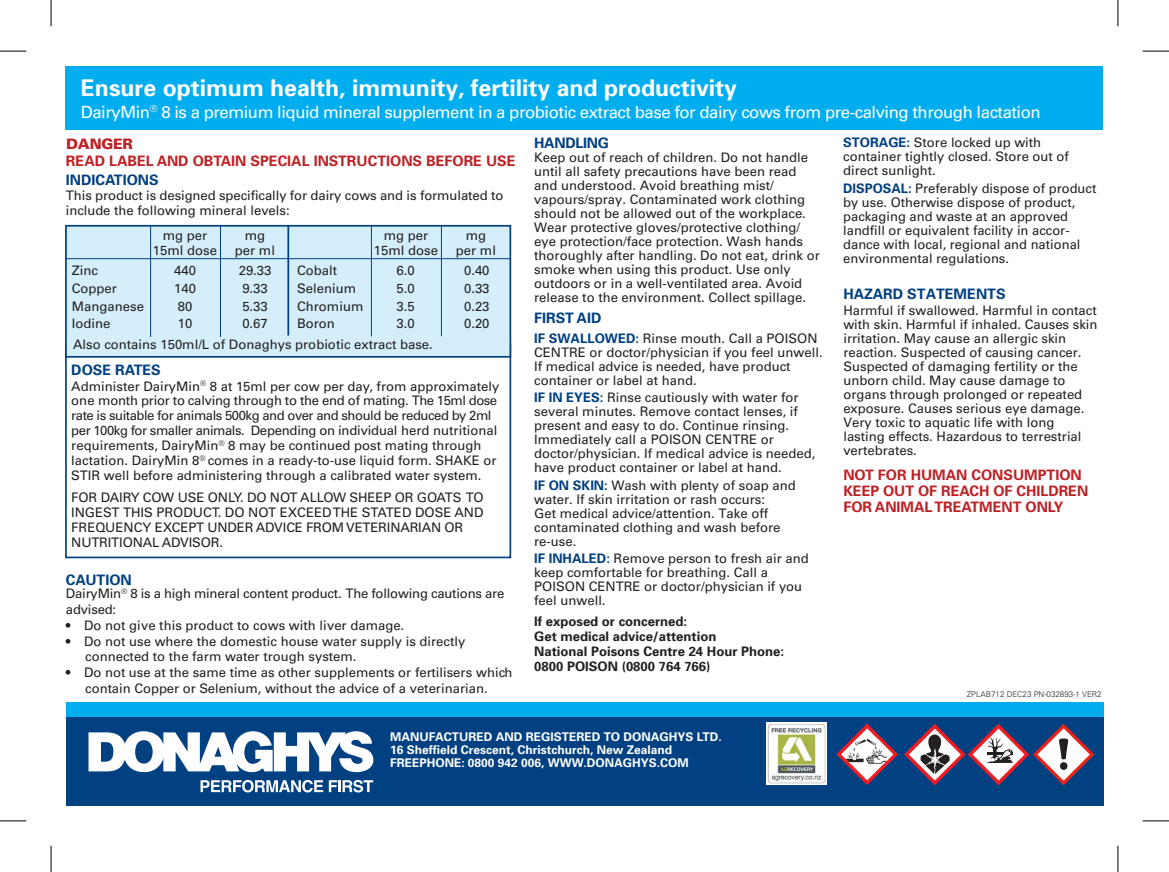
<style>
.page{position:relative;width:1169px;height:872px;background:#fff}
.page>*{position:absolute;margin:0;border:0;box-sizing:border-box;transform-origin:0 0}
.t1{font:700 23.1px "Univers";color:#fff}
.t2{font:16.8px "Univers";letter-spacing:-.03em;color:#fff}
.t3{font:700 14.35px/16.1px "Univers";color:#be2125}
.t4{font:700 14.35px "Univers";color:#014081}
.t5{font:700 14.35px "Univers";letter-spacing:-.02em;color:#014081}
.t6{font:900 14.35px "Univers";letter-spacing:-.02em;color:#be2125}
.t7{font:13.12px/14px "Univers";color:#231f20}
.t8{font:700 13.12px/14.9px "Univers";color:#231f20}
.t9{font:700 11.9px/12.8px "Univers";color:#fff}
.t10{font:300 8.05px "Univers";color:#231f20}
.s1{font-weight:700;color:#014081}
</style>
<div class="page">
<div style="left:66px;top:66px;width:1037px;height:64px;background:#00aeef"></div>
<div style="left:66px;top:715px;width:1037px;height:90px;background:#014081"></div>
<div style="left:66px;top:701px;width:1037px;height:15px;background:#00aeef"></div>
<svg style="left:88px;top:731px;width:285px;height:40px"></svg>
<svg style="left:200px;top:779px;width:123px;height:13px"></svg>
<svg style="left:329px;top:779px;width:44px;height:13px"></svg>
<svg style="left:836px;top:723px;width:62px;height:61px"></svg>
<img style="left:841px;top:738px;width:51px;height:25px">
<div style="left:65px;top:342px;width:446px;height:216px;border:2px solid #014081"></div>
<div style="left:66px;top:226px;width:444px;height:130px;background:#d4effb"></div>
<div style="left:65px;top:225px;width:446px;height:132px;border:2px solid #014081"></div>
<hr style="left:66px;top:258px;width:444px;height:1px;background:#014081">
<hr style="left:220px;top:226px;width:1px;height:111px;background:#014081">
<hr style="left:150px;top:226px;width:1px;height:111px;background:#014081">
<hr style="left:287px;top:226px;width:2px;height:109px;background:#014081">
<img style="left:766px;top:722px;width:61px;height:62px">
<svg style="left:904px;top:723px;width:190px;height:61px"></svg>
<svg style="left:1060px;top:761px;width:7px;height:8px"></svg>
<hr style="left:371px;top:225px;width:1px;height:111px;background:#014081">
<hr style="left:441px;top:225px;width:1px;height:111px;background:#014081">
<svg style="left:0;top:51px;width:26px;height:1px"></svg>
<svg style="left:1142px;top:51px;width:27px;height:1px"></svg>
<svg style="left:0;top:820px;width:26px;height:1px"></svg>
<svg style="left:1142px;top:820px;width:27px;height:1px"></svg>
<svg style="left:51px;top:0;width:1px;height:26px"></svg>
<svg style="left:51px;top:845px;width:1px;height:26px"></svg>
<svg style="left:1117px;top:0;width:1px;height:26px"></svg>
<svg style="left:1117px;top:845px;width:1px;height:26px"></svg>
<h1 class="t1" style="left:81px;top:73px;width:657px">Ensure optimum health, immunity, fertility and productivity</h1>
<p class="t2" style="left:81px;top:102px;width:961px">DairyMin<sup>®</sup> 8 is a premium liquid mineral supplement in a probiotic extract base for dairy cows from pre-calving through lactation</p>
<p class="t6" style="left:66px;top:135px;width:68px">DANGER</p>
<p class="t3" style="left:66px;top:152px;width:451px">READ LABEL AND OBTAIN SPECIAL INSTRUCTIONS BEFORE USE</p>
<p class="t4" style="left:66px;top:171px;width:94px">INDICATIONS</p>
<p class="t7" style="left:66px;top:188px;width:439px;line-height:14.9px">This product is designed specifically for dairy cows and is formulated to include the following mineral levels:</p>
<p class="t7" style="left:153px;top:228px;width:66px;line-height:14.9px;text-align:center">mg per<br>15ml dose</p>
<p class="t7" style="left:235px;top:228px;width:42px;line-height:14.9px;text-align:center">mg per ml</p>
<p class="t7" style="left:374px;top:227px;width:66px;line-height:14.9px;text-align:center">mg per<br>15ml dose</p>
<p class="t7" style="left:456px;top:227px;width:42px;line-height:14.9px;text-align:center">mg per ml</p>
<p class="t7" style="left:72px;top:263px;width:28px">Zinc</p>
<p class="t7" style="left:174px;top:263px;width:23px">440</p>
<p class="t7" style="left:239px;top:263px;width:34px">29.33</p>
<p class="t7" style="left:297px;top:263px;width:42px">Cobalt</p>
<p class="t7" style="left:396px;top:263px;width:20px">6.0</p>
<p class="t7" style="left:464px;top:263px;width:27px">0.40</p>
<p class="t7" style="left:72px;top:281px;width:47px">Copper</p>
<p class="t7" style="left:174px;top:281px;width:23px">140</p>
<p class="t7" style="left:242px;top:281px;width:27px">9.33</p>
<p class="t7" style="left:297px;top:281px;width:60px">Selenium</p>
<p class="t7" style="left:396px;top:281px;width:20px">5.0</p>
<p class="t7" style="left:464px;top:281px;width:27px">0.33</p>
<p class="t7" style="left:72px;top:299px;width:74px">Manganese</p>
<p class="t7" style="left:178px;top:299px;width:16px">80</p>
<p class="t7" style="left:242px;top:299px;width:27px">5.33</p>
<p class="t7" style="left:297px;top:299px;width:68px">Chromium</p>
<p class="t7" style="left:396px;top:299px;width:20px">3.5</p>
<p class="t7" style="left:464px;top:299px;width:27px">0.23</p>
<p class="t7" style="left:72px;top:316px;width:40px">Iodine</p>
<p class="t7" style="left:178px;top:316px;width:16px">10</p>
<p class="t7" style="left:242px;top:316px;width:27px">0.67</p>
<p class="t7" style="left:297px;top:316px;width:39px">Boron</p>
<p class="t7" style="left:396px;top:316px;width:20px">3.0</p>
<p class="t7" style="left:464px;top:316px;width:27px">0.20</p>
<p class="t7" style="left:73px;top:337px;width:361px">Also contains 150ml/L of Donaghys probiotic extract base.</p>
<p class="t4" style="left:71px;top:361px;width:91px">DOSE RATES</p>
<p class="t7" style="left:71px;top:378px;width:430px;line-height:14.9px">Administer DairyMin<sup>®</sup> 8 at 15ml per cow per day, from approximately one month prior to calving through to the end of mating. The 15ml dose rate is suitable for animals 500kg and over and should be reduced by 2ml per 100kg for smaller animals. Depending on individual herd nutritional requirements, DairyMin<sup>®</sup> 8 may be continued post mating through lactation. DairyMin 8<sup>®</sup> comes in a ready-to-use liquid form. SHAKE or STIR well before administering through a calibrated water system.</p>
<p class="t7" style="left:71px;top:489px;width:414px;line-height:14.9px">FOR DAIRY COW USE ONLY. DO NOT ALLOW SHEEP OR GOATS TO INGEST THIS PRODUCT. DO NOT EXCEEDTHE STATED DOSE AND FREQUENCY EXCEPT UNDER ADVICE FROMVETERINARIAN OR NUTRITIONAL ADVISOR.</p>
<p class="t4" style="left:66px;top:570px;width:67px">CAUTION</p>
<p class="t7" style="left:66px;top:585px;width:440px;line-height:15.8px">DairyMin<sup>®</sup> 8 is a high mineral content product. The following cautions are advised:</p>
<p class="t7" style="left:66px;top:618px;width:340px">• Do not give this product to cows with liver damage.</p>
<p class="t7" style="left:85px;top:632px;width:382px;line-height:15.8px;text-indent:-19px">• Do not use where the domestic house water supply is directly connected to the farm water trough system.</p>
<p class="t7" style="left:66px;top:664px;width:448px;line-height:15.8px;text-align:center">• Do not use at the same time as other supplements or fertilisers which contain Copper or Selenium, without the advice of a veterinarian.</p>
<p class="t5" style="left:534px;top:134px;width:76px">HANDLING</p>
<p class="t7" style="left:534px;top:150px;width:287px">Keep out of reach of children. Do not handle until all safety precautions have been read and understood. Avoid breathing mist/ vapours/spray. Contaminated work clothing should not be allowed out of the workplace.<br>Wear protective gloves/protective clothing/ eye protection/face protection. Wash hands thoroughly after handling. Do not eat, drink or smoke when using this product. Use only outdoors or in a well-ventilated area. Avoid release to the environment. Collect spillage.</p>
<p class="t4" style="left:534px;top:309px;width:69px">FIRST AID</p>
<p class="t7" style="left:534px;top:331px;width:290px"><span class="s1">IF SWALLOWED:</span> Rinse mouth. Call a POISON CENTRE or doctor/physician if you feel unwell.<br>If medical advice is needed, have product container or label at hand.</p>
<p class="t7" style="left:534px;top:390px;width:283px"><span class="s1">IF IN EYES:</span> Rinse cautiously with water for several minutes. Remove contact lenses, if present and easy to do. Continue rinsing.<br>Immediately call a POISON CENTRE or doctor/physician. If medical advice is needed, have product container or label at hand.</p>
<p class="t7" style="left:534px;top:478px;width:263px"><span class="s1">IF ON SKIN:</span> Wash with plenty of soap and water. If skin irritation or rash occurs:<br>Get medical advice/attention. Take off contaminated clothing and wash before re-use.</p>
<p class="t7" style="left:534px;top:551px;width:276px"><span class="s1">IF INHALED:</span> Remove person to fresh air and keep comfortable for breathing. Call a POISON CENTRE or doctor/physician if you feel unwell.</p>
<p class="t8" style="left:534px;top:614px;width:251px">If exposed or concerned:<br>Get medical advice/attention<br>National Poisons Centre 24 Hour Phone:<br>0800 POISON (0800 764 766)</p>
<p class="t9" style="left:390px;top:730px;width:333px">MANUFACTURED AND REGISTERED TO DONAGHYS LTD.<br>16 Sheffield Crescent, Christchurch, New Zealand<br>FREEPHONE: 0800 942 006, WWW.DONAGHYS.COM</p>
<p class="t7" style="left:843px;top:136px;width:227px"><span class="s1">STORAGE:</span> Store locked up with container tightly closed. Store out of direct sunlight.</p>
<p class="t7" style="left:843px;top:181px;width:255px"><span class="s1">DISPOSAL:</span> Preferably dispose of product by use. Otherwise dispose of product, packaging and waste at an approved landfill or equivalent facility in accor&shy;dance with local, regional and national environmental regulations.</p>
<p class="t7" style="left:843px;top:303px;width:256px">Harmful if swallowed. Harmful in contact with skin. Harmful if inhaled. Causes skin irritation. May cause an allergic skin reaction. Suspected of causing cancer.<br>Suspected of damaging fertility or the unborn child. May cause damage to organs through prolonged or repeated exposure. Causes serious eye damage.<br>Very toxic to aquatic life with long lasting effects. Hazardous to terrestrial vertebrates.</p>
<p class="t4" style="left:843px;top:284px;width:164px">HAZARD STATEMENTS</p>
<p class="t3" style="left:843px;top:466px;width:246px">NOT FOR HUMAN CONSUMPTION<br>KEEP OUT OF REACH OF CHILDREN<br>FOR ANIMALTREATMENT ONLY</p>
<p class="t10" style="left:966px;top:689px;width:137px">ZPLAB712 DEC23 PN-032893-1 VER2</p>
</div>
